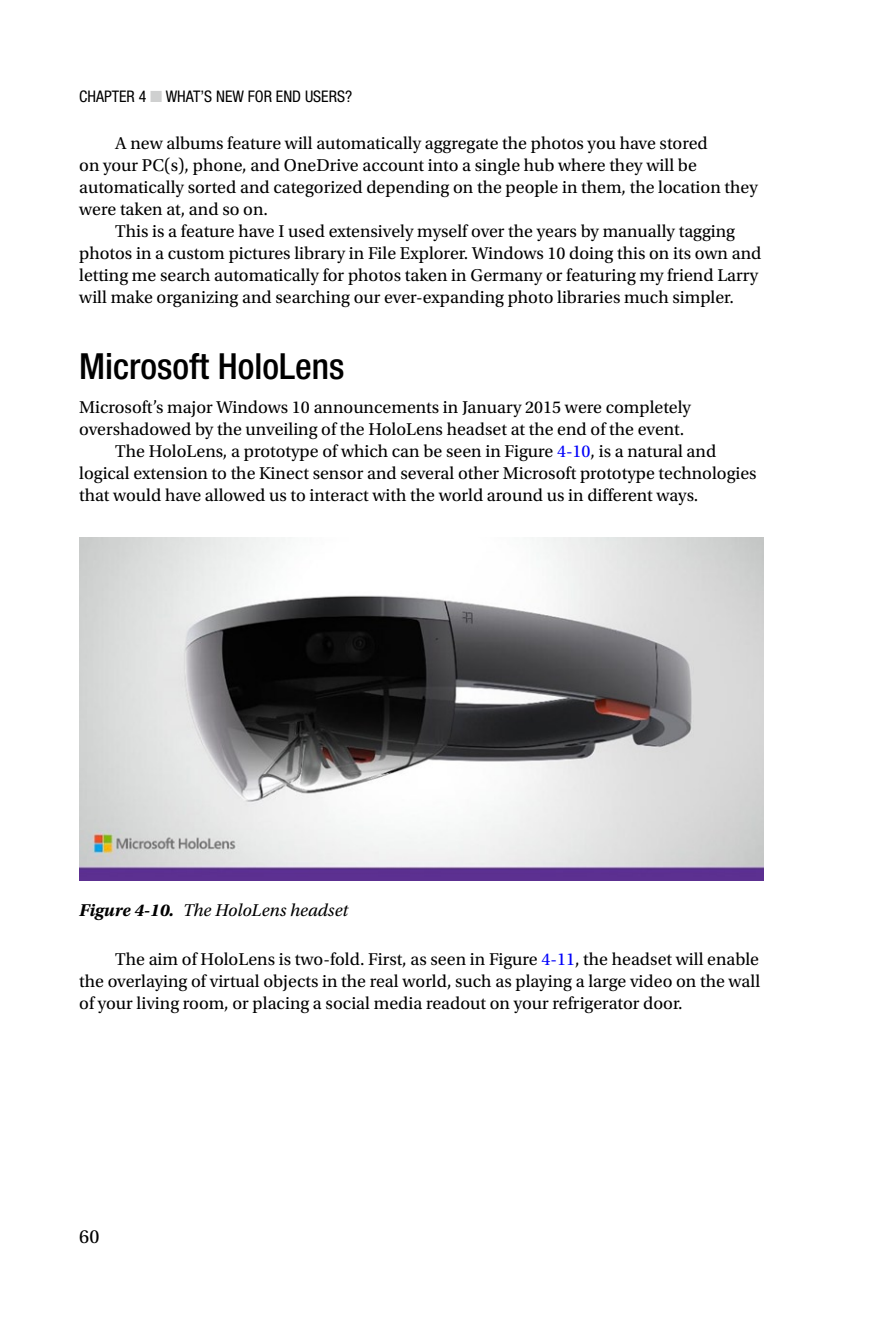
<style>
.page{position:relative;width:879px;height:1333px;background:#fff}
.page>*{position:absolute;margin:0;border:0;box-sizing:border-box;transform-origin:0 0}
.t1{font:500 condensed 36px "Helvetica Neue";color:#000}
.t2{font:20px "Utopia Std";color:#000}
.t3{font:18px/22px "Utopia Std";color:#000}
.t4{font:italic 18px "Utopia Std";color:#000}
.t5{font:condensed 16px "Helvetica Neue";color:#000}
.s1{color:#cfd0d0}
.s2{color:#0000fa}
.s3{font-weight:700}
</style>
<div class="page">
<img style="left:79px;top:538px;width:684px;height:342px">
<p class="t5" style="left:79px;top:87px;width:274px">CHAPTER 4 <span class="s1">■</span> WHAT’S NEW FOR EN D USERS?</p>
<p class="t3" style="left:79px;top:133px;width:680px;text-indent:36px">A new albums feature will automatically aggregate the photos you have stored<br>on your PC(s), phone, and OneDrive account into a single hub where they will be automatically sorted and categorized depending on the people in them, the location they were taken at, and so on.</p>
<p class="t3" style="left:79px;top:221px;width:684px;text-indent:36px">This is a feature have I used extensively myself over the years by manually tagging photos in a custom pictures library in File Explorer. Windows 10 doing this on its own and letting me search automatically for photos taken in Germany or featuring my friend Larry will make organizing and searching our ever-expanding photo libraries much simpler.</p>
<h1 class="t1" style="left:79px;top:345px;width:267px">Microsoft HoloLens</h1>
<p class="t3" style="left:79px;top:397px;width:613px">Microsoft’s major Windows 10 announcements in January 2015 were completely</p>
<p class="t3" style="left:79px;top:419px;width:606px">overshadowed by the unveiling of the HoloLens headset at the end of the event.</p>
<p class="t3" style="left:115px;top:441px;width:602px">The HoloLens, a prototype of which can be seen in Figure <span class="s2">4-10</span>, is a natural and</p>
<p class="t3" style="left:79px;top:463px;width:679px">logical extension to the Kinect sensor and several other Microsoft prototype technologies</p>
<p class="t3" style="left:79px;top:485px;width:620px">that would have allowed us to interact with the world around us in different ways.</p>
<p class="t4" style="left:79px;top:899px;width:270px"><span class="s3">Figure 4-10.</span> The HoloLens headset</p>
<p class="t3" style="left:79px;top:948px;width:682px;text-align:justify;text-indent:36px">The aim of HoloLens is two-fold. First, as seen in Figure <span class="s2">4-11</span>, the headset will enable the overlaying of virtual objects in the real world, such as playing a large video on the wall of your living room, or placing a social media readout on your refrigerator door.</p>
<p class="t2" style="left:79px;top:1225px;width:22px">60</p>
</div>
